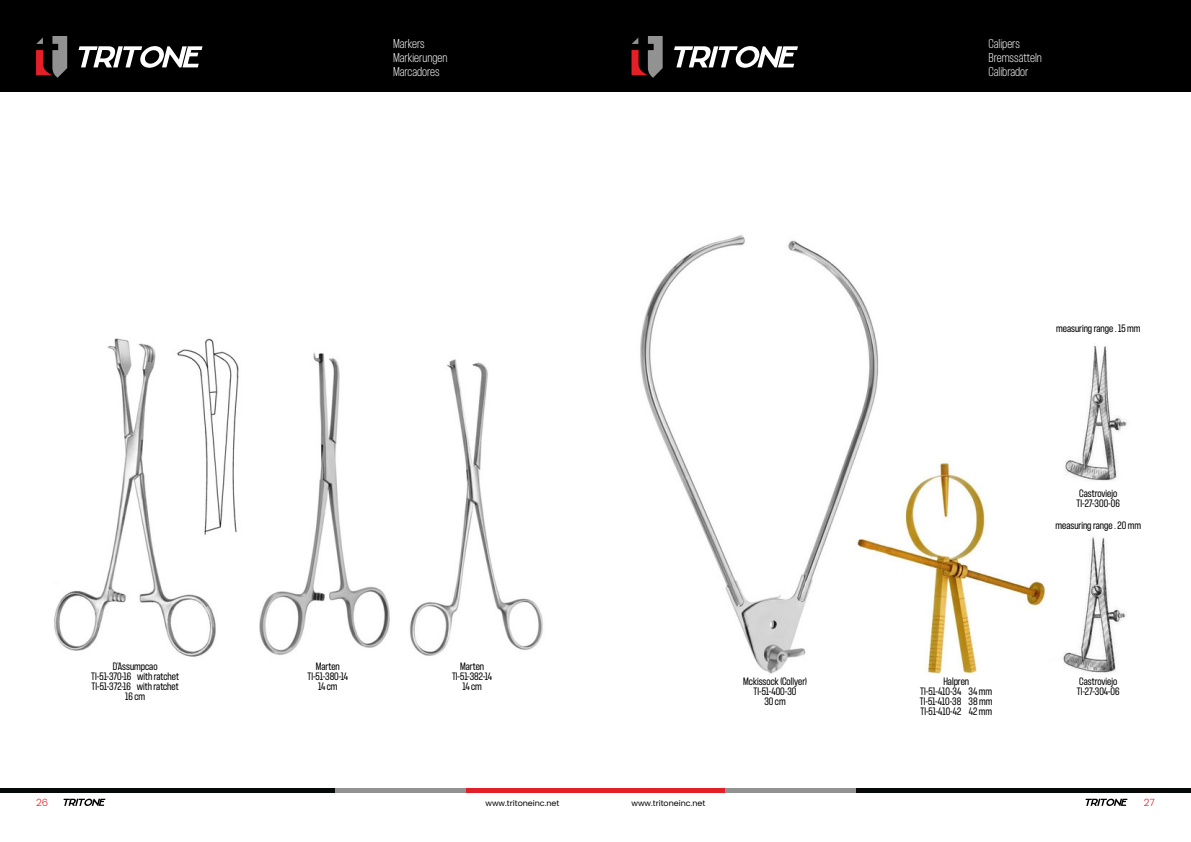
<style>
.page{position:relative;width:1191px;height:842px;background:#fff}
.page>*{position:absolute;margin:0;border:0;box-sizing:border-box;transform-origin:0 0}
.t1{font:100 12px/14.4px "F37 Judge";color:#fff}
.t2{font:10px/10px "F37 Judge";color:#000;text-align:center}
.t3{font:300 10px "Poppins";color:#e31f27}
.t4{font:8px "Poppins";color:#000}
</style>
<div class="page">
<img style="left:0;top:338px;width:595px;height:462px">
<img style="left:602px;top:235px;width:589px;height:565px">
<div style="left:68px;top:660px;width:452px;height:50px;background:#fff"></div>
<div style="left:712px;top:675px;width:424px;height:63px;background:#fff"></div>
<div style="left:1034px;top:484px;width:134px;height:50px;background:#fff"></div>
<div style="left:1034px;top:319px;width:127px;height:17px;background:#fff"></div>
<div style="left:509px;top:756px;width:167px;height:26px;background:#fff"></div>
<div style="left:0;top:0;width:595px;height:92px;background:#000"></div>
<div style="left:595px;top:0;width:596px;height:92px;background:#000"></div>
<svg style="left:79px;top:46px;width:123px;height:22px"></svg>
<svg style="left:36px;top:36px;width:31px;height:42px"></svg>
<svg style="left:674px;top:46px;width:124px;height:22px"></svg>
<svg style="left:631px;top:36px;width:31px;height:42px"></svg>
<hr style="left:0;top:788px;width:335px;height:4px;background:#070908">
<hr style="left:335px;top:788px;width:131px;height:4px;background:#929293">
<hr style="left:466px;top:788px;width:129px;height:4px;background:#e31f27">
<svg style="left:63px;top:798px;width:42px;height:8px"></svg>
<svg style="left:1085px;top:798px;width:42px;height:8px"></svg>
<hr style="left:855px;top:788px;width:336px;height:4px;background:#070908">
<hr style="left:724px;top:788px;width:131px;height:4px;background:#929293">
<hr style="left:595px;top:788px;width:129px;height:4px;background:#e31f27">
<p class="t1" style="left:393px;top:35px;width:56px">Markers<br>Markierungen<br>Marcadores</p>
<p class="t2" style="left:91px;top:661px;width:89px">D’Assumpcao<br>TI-51-370-16 with ratchet<br>TI-51-372-16 with ratchet<br>16 cm</p>
<p class="t2" style="left:307px;top:661px;width:42px">Marten<br>TI-51-380-14<br>14 cm</p>
<p class="t2" style="left:452px;top:661px;width:42px">Marten<br>TI-51-382-14<br>14 cm</p>
<p class="t1" style="left:988px;top:35px;width:55px">Calipers<br>Bremssätteln<br>Calibrador</p>
<p class="t2" style="left:1056px;top:322px;width:86px">measuring range : 15 mm</p>
<p class="t2" style="left:1076px;top:488px;width:45px;text-align:left">Castroviejo<br>TI-27-300-06</p>
<p class="t2" style="left:1055px;top:520px;width:87px">measuring range : 20 mm</p>
<p class="t2" style="left:743px;top:675px;width:65px">Mckissock (Collyer)<br>TI-51-400-30<br>30 cm</p>
<p class="t2" style="left:1076px;top:675px;width:44px;text-align:left">Castroviejo<br>TI-27-304-06</p>
<p class="t2" style="left:920px;top:675px;width:74px">Halpren<br>TI-51-410-34 34 mm<br>TI-51-410-38 38 mm<br>TI-51-410-42 42 mm</p>
<p class="t3" style="left:36px;top:797px;width:14px">26</p>
<p class="t4" style="left:485px;top:798px;width:75px">www.tritoneinc.net</p>
<p class="t4" style="left:631px;top:798px;width:75px">www.tritoneinc.net</p>
<p class="t3" style="left:1144px;top:797px;width:13px">27</p>
</div>
